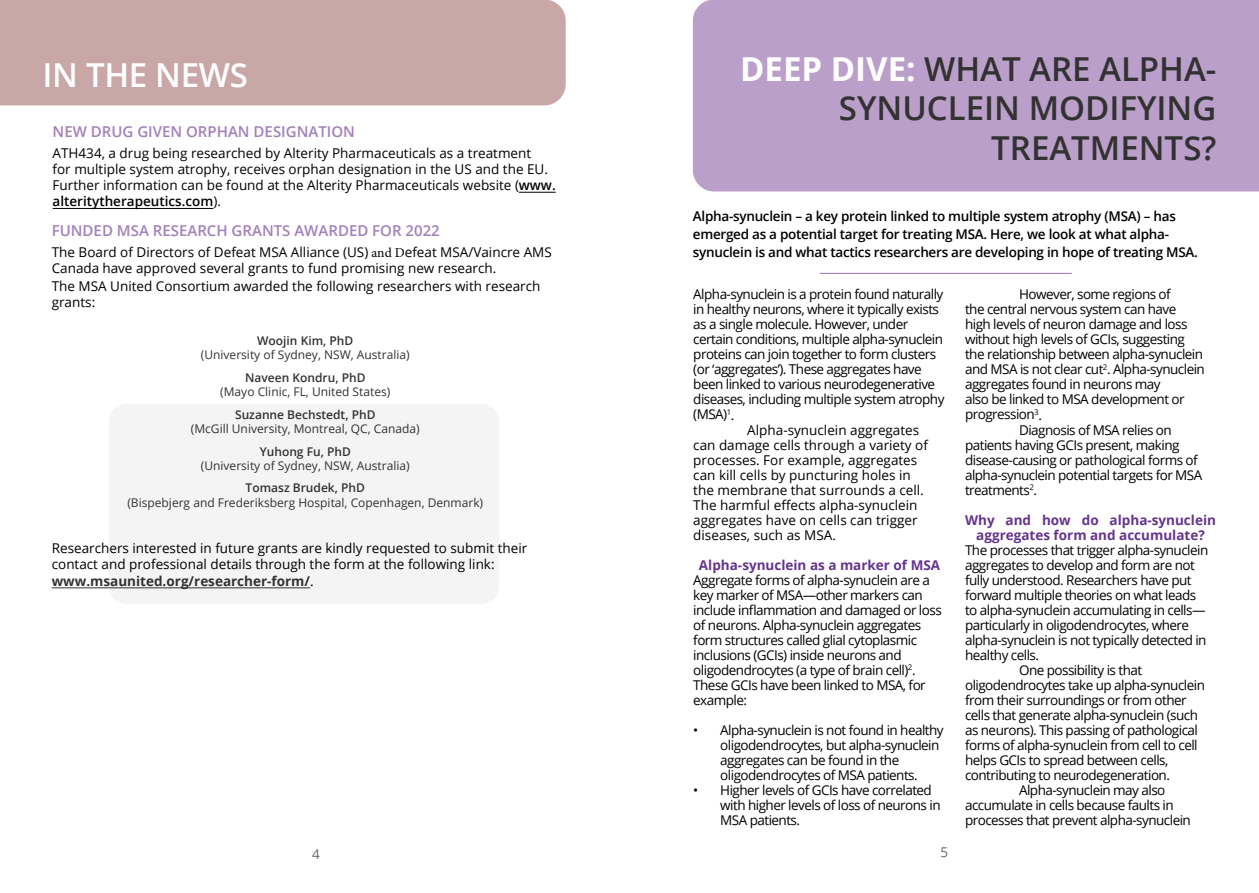
<style>
.page{position:relative;width:1259px;height:893px;background:#fff}
.page>*{position:absolute;margin:0;border:0;box-sizing:border-box;transform-origin:0 0}
.t1{font:600 33px/39.6px "Open Sans";color:#333232;text-align:right}
.t2{font:600 33px "Open Sans";letter-spacing:-.01em;color:#fff}
.t3{font:600 15px "Open Sans";color:#a380b9}
.t4{font:13.5px/15px "Open Sans";letter-spacing:-.04em;color:#000}
.t5{font:13.5px/16.2px "Open Sans";color:#000}
.t6{font:600 13.5px/18px "Open Sans";letter-spacing:-.02em;color:#000}
.t7{font:700 13.5px/15px "Open Sans";color:#65348b;text-align:center}
.t8{font:13.5px "Open Sans";color:#666766}
.t9{font:12px "Open Sans";color:#333232}
.t10{font:600 12px "Open Sans";color:#333232}
.s1{font-weight:600}
.s2{font-family:"Minion Pro"}
.s3{font-weight:700;color:#333232}
.s4{font-weight:700;color:#fff}
</style>
<div class="page">
<div style="left:0;top:0;width:566px;height:105px;background:#c9a7a7"></div>
<div style="left:109px;top:404px;width:390px;height:200px;background:#f5f4f4;border-radius:18px"></div>
<hr style="left:52px;top:587px;width:258px;height:1px;background:#333232">
<hr style="left:53px;top:208px;width:160px;height:1px;background:#000">
<hr style="left:519px;top:192px;width:37px;height:1px;background:#000">
<div style="left:693px;top:0;width:566px;height:192px;background:#ba9fca"></div>
<hr style="left:820px;top:273px;width:251px;height:1px;background:#a380b9">
<h1 class="t2" style="left:43px;top:52px;width:207px">IN THE NEWS</h1>
<p class="t3" style="left:53px;top:121px;width:304px">NEW DRUG GIVEN ORPHAN DESIGNATION</p>
<p class="t5" style="left:53px;top:144px;width:504px">ATH434, a drug being researched by Alterity Pharmaceuticals as a treatment<br>for multiple system atrophy, receives orphan designation in the US and the EU.<br>Further information can be found at the Alterity Pharmaceuticals website (<span class="s1">www. alteritytherapeutics.com</span>).</p>
<p class="t3" style="left:52px;top:220px;width:390px">FUNDED MSA RESEARCH GRANTS AWARDED FOR 2022</p>
<p class="t5" style="left:52px;top:243px;width:501px">The Board of Directors of Defeat MSA Alliance (US) <span class="s2">and D</span>efeat MSA/Vaincre AMS<br>Canada have approved several grants to fund promising new research.</p>
<p class="t5" style="left:52px;top:277px;width:490px">The MSA United Consortium awarded the following researchers with research grants:</p>
<p class="t10" style="left:257px;top:332px;width:98px">Woojin Kim, PhD</p>
<p class="t9" style="left:201px;top:347px;width:210px">(University of Sydney, NSW, Australia)</p>
<p class="t10" style="left:245px;top:369px;width:122px">Naveen Kondru, PhD</p>
<p class="t9" style="left:220px;top:384px;width:172px">(Mayo Clinic, FL, United States)</p>
<p class="t10" style="left:235px;top:406px;width:142px">Suzanne Bechstedt, PhD</p>
<p class="t9" style="left:191px;top:420px;width:230px">(McGill University, Montreal, QC, Canada)</p>
<p class="t10" style="left:260px;top:443px;width:93px">Yuhong Fu, PhD</p>
<p class="t9" style="left:201px;top:457px;width:210px">(University of Sydney, NSW, Australia)</p>
<p class="t10" style="left:246px;top:480px;width:121px">Tomasz Brudek, PhD</p>
<p class="t9" style="left:127px;top:494px;width:357px">(Bispebjerg and Frederiksberg Hospital, Copenhagen, Denmark)</p>
<p class="t5" style="left:52px;top:540px;width:477px">Researchers interested in future grants are kindly requested to submit their contact and professional details through the form at the following link: <span class="s3">www.msaunited.org/researcher-form/</span>.</p>
<p class="t8" style="left:312px;top:845px;width:9px">4</p>
<h1 class="t1" style="left:740px;top:48px;width:478px"><span class="s4">DEEP DIVE:</span> WHAT ARE ALPHA-<br>SYNUCLEIN MODIFYING<br>TREATMENTS?</h1>
<p class="t6" style="left:693px;top:207px;width:506px">Alpha-synuclein – a key protein linked to multiple system atrophy (MSA) – has emerged as a potential target for treating MSA. Here, we look at what alpha&shy;synuclein is and what tactics researchers are developing in hope of treating MSA.</p>
<p class="t4" style="left:693px;top:287px;width:252px">Alpha-synuclein is a protein found naturally</p>
<p class="t4" style="left:693px;top:302px;width:247px">in healthy neurons, where it typically exists</p>
<p class="t4" style="left:693px;top:317px;width:216px">as a single molecule. However, under</p>
<p class="t4" style="left:693px;top:332px;width:251px">certain conditions, multiple alpha-synuclein</p>
<p class="t4" style="left:693px;top:347px;width:244px">proteins can join together to form clusters</p>
<p class="t4" style="left:693px;top:362px;width:230px">(or ‘aggregates’). These aggregates have</p>
<p class="t4" style="left:693px;top:377px;width:243px">been linked to various neurodegenerative</p>
<p class="t4" style="left:693px;top:392px;width:253px">diseases, including multiple system atrophy</p>
<p class="t4" style="left:693px;top:407px;width:43px">(MSA)<sup>1</sup>.</p>
<p class="t5" style="left:747px;top:421px;width:173px">Alpha-synuclein aggregates</p>
<p class="t5" style="left:693px;top:436px;width:236px">can damage cells through a variety of</p>
<p class="t5" style="left:693px;top:451px;width:225px">processes. For example, aggregates</p>
<p class="t5" style="left:693px;top:466px;width:219px">can kill cells by puncturing holes in</p>
<p class="t5" style="left:693px;top:481px;width:232px">the membrane that surrounds a cell.</p>
<p class="t5" style="left:693px;top:496px;width:226px">The harmful effects alpha-synuclein</p>
<p class="t5" style="left:693px;top:511px;width:226px">aggregates have on cells can trigger</p>
<p class="t5" style="left:693px;top:526px;width:144px">diseases, such as MSA.</p>
<p class="t7" style="left:699px;top:557px;width:243px">Alpha-synuclein as a marker of MSA</p>
<p class="t4" style="left:693px;top:572px;width:250px">Aggregate forms of alpha-synuclein are a key marker of MSA—other markers can include inflammation and damaged or loss of neurons. Alpha-synuclein aggregates form structures called glial cytoplasmic inclusions (GCIs) inside neurons and oligodendrocytes (a type of brain cell)<sup>2</sup>.<br>These GCIs have been linked to MSA, for example:</p>
<p class="t4" style="left:720px;top:722px;width:225px;text-indent:-27px">• Alpha-synuclein is not found in healthy oligodendrocytes, but alpha-synuclein aggregates can be found in the oligodendrocytes of MSA patients.</p>
<p class="t4" style="left:720px;top:782px;width:222px;text-indent:-27px">• Higher levels of GCIs have correlated with higher levels of loss of neurons in<br>MSA patients.</p>
<p class="t8" style="left:940px;top:842px;width:9px">5</p>
<p class="t4" style="left:1019px;top:287px;width:153px">However, some regions of</p>
<p class="t4" style="left:965px;top:302px;width:213px">the central nervous system can have</p>
<p class="t4" style="left:965px;top:317px;width:224px">high levels of neuron damage and loss</p>
<p class="t4" style="left:965px;top:332px;width:221px">without high levels of GCIs, suggesting</p>
<p class="t4" style="left:965px;top:347px;width:239px">the relationship between alpha-synuclein</p>
<p class="t4" style="left:965px;top:362px;width:241px">and MSA is not clear cut<sup>2</sup>. Alpha-synuclein</p>
<p class="t4" style="left:965px;top:377px;width:197px">aggregates found in neurons may</p>
<p class="t4" style="left:965px;top:392px;width:221px">also be linked to MSA development or</p>
<p class="t4" style="left:965px;top:407px;width:78px">progression<sup>3</sup>.</p>
<p class="t4" style="left:1019px;top:422px;width:154px">Diagnosis of MSA relies on</p>
<p class="t4" style="left:965px;top:437px;width:216px">patients having GCIs present, making</p>
<p class="t4" style="left:965px;top:452px;width:234px">disease-causing or pathological forms of</p>
<p class="t4" style="left:965px;top:467px;width:239px">alpha-synuclein potential targets for MSA</p>
<p class="t4" style="left:965px;top:482px;width:74px">treatments<sup>2</sup>.</p>
<p class="t7" style="left:965px;top:512px;width:252px">Why and how do alpha-synuclein aggregates form and accumulate?</p>
<p class="t4" style="left:965px;top:542px;width:245px">The processes that trigger alpha-synuclein</p>
<p class="t4" style="left:965px;top:557px;width:231px">aggregates to develop and form are not</p>
<p class="t4" style="left:965px;top:572px;width:228px">fully understood. Researchers have put</p>
<p class="t4" style="left:965px;top:587px;width:233px">forward multiple theories on what leads</p>
<p class="t4" style="left:965px;top:602px;width:242px">to alpha-synuclein accumulating in cells—</p>
<p class="t4" style="left:965px;top:617px;width:225px">particularly in oligodendrocytes, where</p>
<p class="t4" style="left:965px;top:632px;width:243px">alpha-synuclein is not typically detected in</p>
<p class="t4" style="left:965px;top:647px;width:75px">healthy cells.</p>
<p class="t4" style="left:1019px;top:662px;width:125px">One possibility is that</p>
<p class="t4" style="left:965px;top:677px;width:241px">oligodendrocytes take up alpha-synuclein</p>
<p class="t4" style="left:965px;top:692px;width:223px">from their surroundings or from other</p>
<p class="t4" style="left:965px;top:707px;width:234px">cells that generate alpha-synuclein (such</p>
<p class="t4" style="left:965px;top:722px;width:234px">as neurons). This passing of pathological</p>
<p class="t4" style="left:965px;top:737px;width:234px">forms of alpha-synuclein from cell to cell</p>
<p class="t4" style="left:965px;top:752px;width:205px">helps GCIs to spread between cells,</p>
<p class="t4" style="left:965px;top:767px;width:206px">contributing to neurodegeneration.</p>
<p class="t4" style="left:1019px;top:782px;width:148px">Alpha-synuclein may also</p>
<p class="t4" style="left:965px;top:797px;width:210px">accumulate in cells because faults in</p>
<p class="t4" style="left:965px;top:812px;width:227px">processes that prevent alpha-synuclein</p>
</div>
